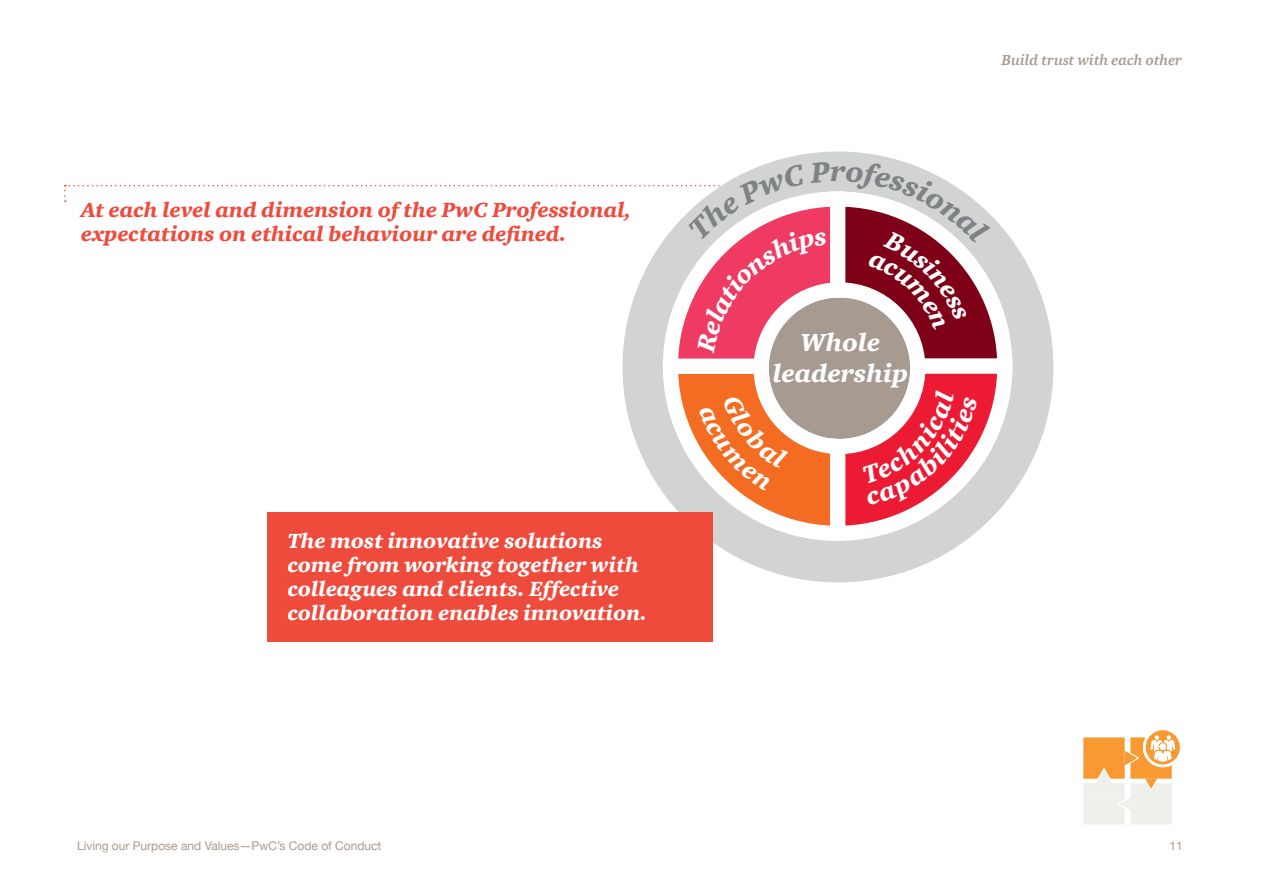
<style>
.page{position:relative;width:1263px;height:893px;background:#fff}
.page>*{position:absolute;margin:0;border:0;box-sizing:border-box;transform-origin:0 0}
.t1{font:italic 900 25.2px/30.3px "ITC Charter Com";color:#fff;text-align:center}
.t2{font:italic 900 21px/24px "ITC Charter Com";color:#fff}
.t3{font:italic 900 21px/24px "ITC Charter Com";color:#ef4b3d}
.t4{font:italic 700 15px "ITC Charter Com";color:#a79b91}
.t5{font:12px "Helvetica Neue";color:#a79b91}
</style>
<div class="page">
<div style="left:622px;top:151px;width:431px;height:431px;background:#d2d3d3;border-radius:50%"></div>
<div style="left:267px;top:512px;width:446px;height:129px;background:#ef4b3d"></div>
<svg style="left:1083px;top:730px;width:97px;height:95px"></svg>
<svg style="left:64px;top:161px;width:956px;height:387px"></svg>
<p class="t3" style="left:81px;top:198px;width:552px">At each level and dimension of the PwC Professional, expectations on ethical behaviour are defined.</p>
<p class="t2" style="left:288px;top:528px;width:361px">The most innovative solutions come from working together with colleagues and clients. Effective collaboration enables innovation.</p>
<p class="t4" style="left:1002px;top:51px;width:182px">Build trust with each other</p>
<p class="t1" style="left:773px;top:327px;width:137px">Whole leadership</p>
<p class="t5" style="left:77px;top:837px;width:306px">Living our Purpose and Values—PwC’s Code of Conduct</p>
<p class="t5" style="left:1169px;top:837px;width:15px">11</p>
</div>
